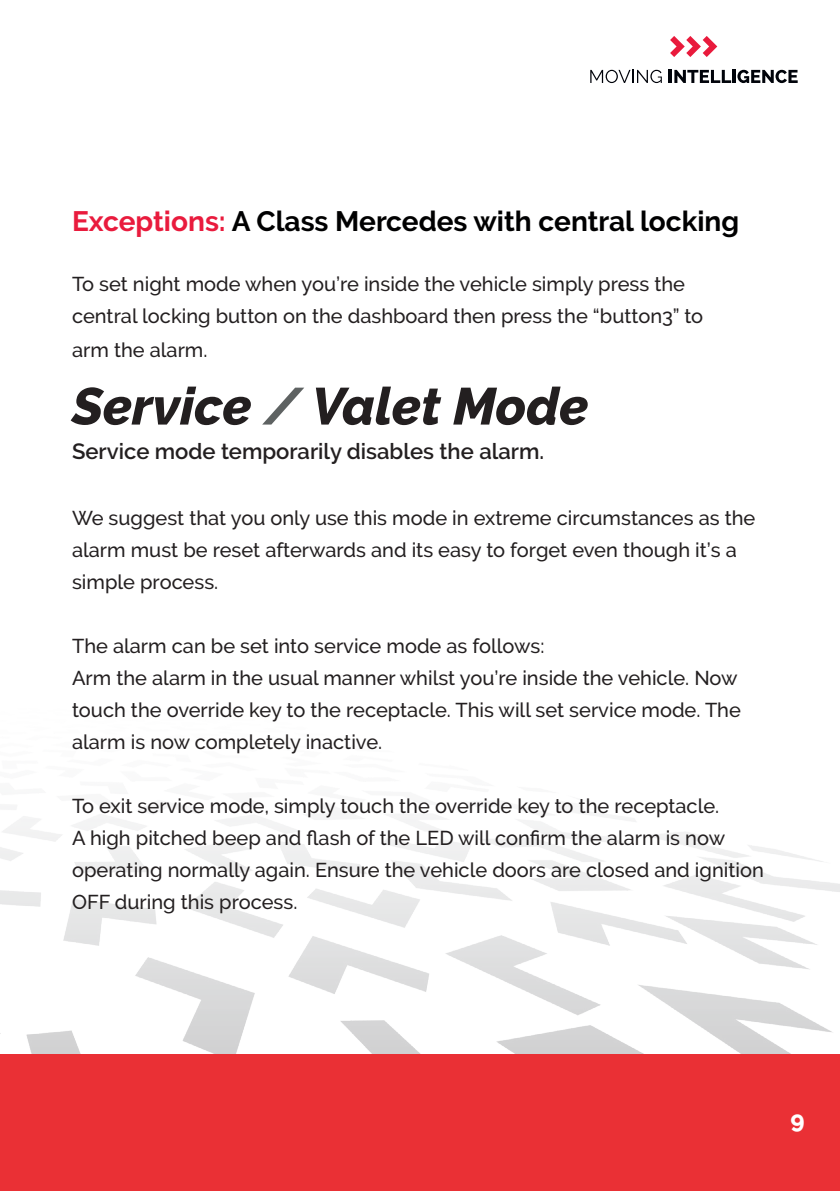
<style>
.page{position:relative;width:840px;height:1191px;background:#fff}
.page>*{position:absolute;margin:0;border:0;box-sizing:border-box;transform-origin:0 0}
.t1{font:italic 800 52px "Raleway";color:#231f20}
.t2{font:700 28px "Raleway";color:#000001}
.t3{font:700 24px "Eagle";color:#fff}
.t4{font:800 24px "Raleway";color:#fff}
.t5{font:600 22px "Raleway";color:#231f20}
.t6{font:500 20px/32px "Raleway";color:#231f20}
.s1{color:#e91b3d}
.s2{color:#5e6262}
</style>
<div class="page">
<svg style="left:670px;top:36px;width:47px;height:21px"></svg>
<svg style="left:590px;top:70px;width:71px;height:13px"></svg>
<svg style="left:668px;top:70px;width:129px;height:13px"></svg>
<img style="left:0;top:810px;width:839px;height:244px">
<div style="left:0;top:1054px;width:839px;height:137px;background:#ea3035"></div>
<h2 class="t2" style="left:72px;top:205px;width:668px"><span class="s1">Exceptions:</span> A Class Mercedes with central locking</h2>
<p class="t6" style="left:72px;top:267px;width:632px">To set night mode when you’re inside the vehicle simply press the central locking button on the dashboard then press the “button3” to</p>
<p class="t6" style="left:72px;top:333px;width:137px">arm the alarm.</p>
<h1 class="t1" style="left:72px;top:376px;width:517px">Service <span class="s2">/</span> Valet Mode</h1>
<p class="t5" style="left:72px;top:438px;width:473px">Service mode temporarily disables the alarm.</p>
<p class="t6" style="left:72px;top:501px;width:684px">We suggest that you only use this mode in extreme circumstances as the alarm must be reset afterwards and its easy to forget even though it’s a simple process.</p>
<p class="t6" style="left:72px;top:629px;width:670px">The alarm can be set into service mode as follows:<br>Arm the alarm in the usual manner whilst you’re inside the vehicle. Now touch the override key to the receptacle. This will set service mode. The alarm is now completely inactive.</p>
<p class="t6" style="left:72px;top:789px;width:693px">To exit service mode, simply touch the override key to the receptacle.<br>A high pitched beep and flash of the LED will confirm the alarm is now operating normally again. Ensure the vehicle doors are closed and ignition OFF during this process.</p>
<p class="t3" style="left:788px;top:1102px;width:18px">9</p>
<p class="t4" style="left:790px;top:1106px;width:16px">9</p>
</div>
